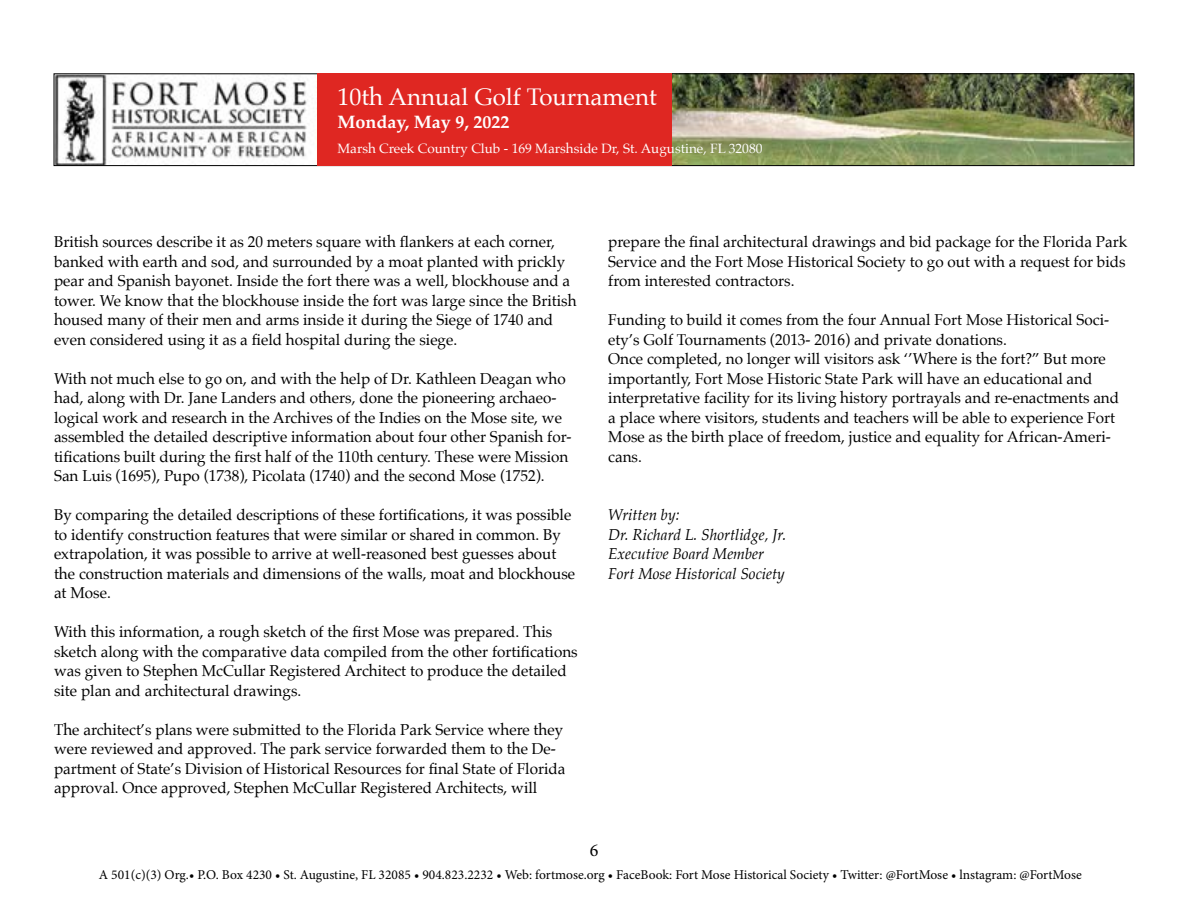
<style>
.page{position:relative;width:1188px;height:918px;background:#fff}
.page>*{position:absolute;margin:0;border:0;box-sizing:border-box;transform-origin:0 0}
.t1{font:24px "Palatino";color:#fff}
.t2{font:700 18px "Palatino";color:#fff}
.t3{font:18px "Minion Pro";color:#000}
.t4{font:15.75px/19.5px "Palatino";color:#000}
.t5{font:italic 15.75px/19.5px "Palatino";color:#000}
.t6{font:13.5px "Minion Pro";color:#000}
.t7{font:13.5px "Palatino";color:#fff}
</style>
<div class="page">
<img style="left:56px;top:75px;width:1076px;height:89px">
<div style="left:54px;top:73px;width:1080px;height:93px;border:1px solid #000"></div>
<div style="left:317px;top:73px;width:354px;height:93px;background:#df2722"></div>
<h1 class="t1" style="left:338px;top:77px;width:321px">10th Annual Golf Tournament</h1>
<p class="t2" style="left:338px;top:106px;width:173px">Monday, May 9, 2022</p>
<p class="t7" style="left:338px;top:137px;width:427px">Marsh Creek Country Club - 169 Marshside Dr, St. Augustine, FL 32080</p>
<p class="t4" style="left:54px;top:232px;width:524px">British sources describe it as 20 meters square with flankers at each corner, banked with earth and sod, and surrounded by a moat planted with prickly pear and Spanish bayonet. Inside the fort there was a well, blockhouse and a tower. We know that the blockhouse inside the fort was large since the British housed many of their men and arms inside it during the Siege of 1740 and even considered using it as a field hospital during the siege.</p>
<p class="t4" style="left:54px;top:369px;width:519px">With not much else to go on, and with the help of Dr. Kathleen Deagan who had, along with Dr. Jane Landers and others, done the pioneering archaeo&shy;logical work and research in the Archives of the Indies on the Mose site, we assembled the detailed descriptive information about four other Spanish for&shy;tifications built during the first half of the 110th century. These were Mission San Luis (1695), Pupo (1738), Picolata (1740) and the second Mose (1752).</p>
<p class="t4" style="left:54px;top:505px;width:523px">By comparing the detailed descriptions of these fortifications, it was possible to identify construction features that were similar or shared in common. By extrapolation, it was possible to arrive at well-reasoned best guesses about the construction materials and dimensions of the walls, moat and blockhouse at Mose.</p>
<p class="t4" style="left:54px;top:622px;width:525px">With this information, a rough sketch of the first Mose was prepared. This sketch along with the comparative data compiled from the other fortifications was given to Stephen McCullar Registered Architect to produce the detailed site plan and architectural drawings.</p>
<p class="t4" style="left:54px;top:720px;width:513px">The architect’s plans were submitted to the Florida Park Service where they were reviewed and approved. The park service forwarded them to the De&shy;partment of State’s Division of Historical Resources for final State of Florida approval. Once approved, Stephen McCullar Registered Architects, will</p>
<p class="t4" style="left:608px;top:232px;width:520px;text-align:justify">prepare the final architectural drawings and bid package for the Florida Park Service and the Fort Mose Historical Society to go out with a request for bids from interested contractors.</p>
<p class="t4" style="left:608px;top:310px;width:512px">Funding to build it comes from the four Annual Fort Mose Historical Soci&shy;ety’s Golf Tournaments (2013- 2016) and private donations.<br>Once completed, no longer will visitors ask ‘’Where is the fort?” But more importantly, Fort Mose Historic State Park will have an educational and interpretative facility for its living history portrayals and re-enactments and a place where visitors, students and teachers will be able to experience Fort Mose as the birth place of freedom, justice and equality for African-Ameri&shy;cans.</p>
<p class="t5" style="left:608px;top:505px;width:179px">Written by:<br>Dr. Richard L. Shortlidge, Jr.<br>Executive Board Member<br>Fort Mose Historical Society</p>
<p class="t3" style="left:590px;top:838px;width:10px">6</p>
<p class="t6" style="left:99px;top:865px;width:985px">A 501(c)(3) Org.• P.O. Box 4230 • St. Augustine, FL 32085 • 904.823.2232 • Web: fortmose.org • FaceBook: Fort Mose Historical Society • Twitter: @FortMose • lnstagram: @FortMose</p>
</div>
